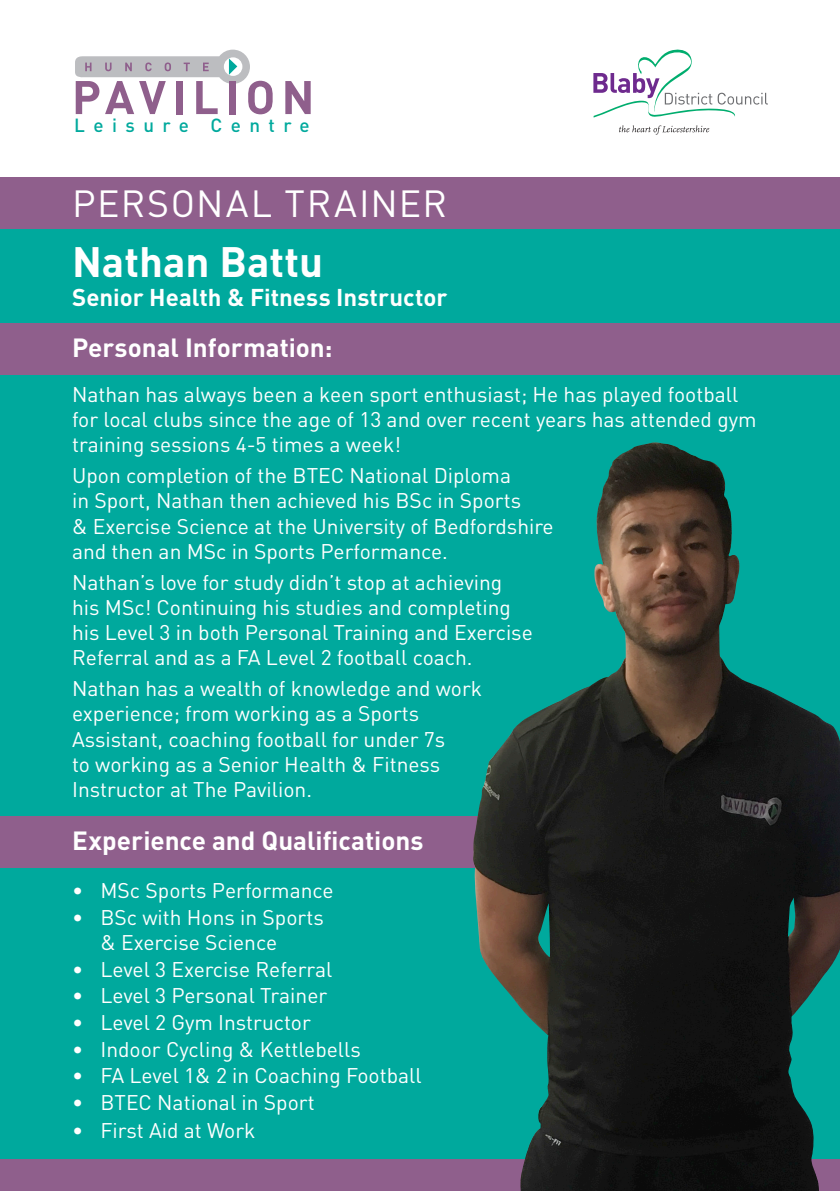
<style>
.page{position:relative;width:840px;height:1191px;background:#fff}
.page>*{position:absolute;margin:0;border:0;box-sizing:border-box;transform-origin:0 0}
.t1{font:700 42px "DIN";color:#fff}
.t2{font:37.4px "DIN";letter-spacing:.045em;color:#fff}
.t3{font:700 26px "DIN";color:#fff}
.t4{font:700 24px "DIN";color:#fff}
.t5{font:21px/25.2px "DIN";color:#fff}
.t6{font:500 18.8px "DIN";letter-spacing:.45em;color:#00a99d}
</style>
<div class="page">
<div style="left:0;top:193px;width:839px;height:998px;background:#00a99d"></div>
<div style="left:0;top:1159px;width:839px;height:32px;background:#8f5f8c"></div>
<div style="left:0;top:323px;width:839px;height:51px;background:#8f5f8c"></div>
<div style="left:0;top:816px;width:839px;height:51px;background:#8f5f8c"></div>
<div style="left:0;top:177px;width:839px;height:51px;background:#8f5f8c"></div>
<svg style="left:285px;top:81px;width:25px;height:33px"></svg>
<svg style="left:75px;top:50px;width:197px;height:64px"></svg>
<svg style="left:619px;top:125px;width:90px;height:10px"></svg>
<svg style="left:593px;top:49px;width:174px;height:69px"></svg>
<img style="left:472px;top:442px;width:367px;height:749px">
<p class="t6" style="left:74px;top:114px;width:237px">Leisure Centre</p>
<h2 class="t2" style="left:72px;top:181px;width:376px">PERSONAL TRAINER</h2>
<h1 class="t1" style="left:72px;top:234px;width:252px">Nathan Battu</h1>
<p class="t4" style="left:72px;top:281px;width:377px">Senior Health &amp; Fitness Instructor</p>
<p class="t3" style="left:72px;top:330px;width:262px">Personal Information:</p>
<p class="t5" style="left:72px;top:381px;width:685px">Nathan has always been a keen sport enthusiast; He has played football for local clubs since the age of 13 and over recent years has attended gym training sessions 4-5 times a week!</p>
<p class="t5" style="left:72px;top:462px;width:483px">Upon completion of the BTEC National Diploma<br>in Sport, Nathan then achieved his BSc in Sports<br>&amp; Exercise Science at the University of Bedfordshire and then an MSc in Sports Performance.</p>
<p class="t5" style="left:72px;top:569px;width:462px">Nathan’s love for study didn’t stop at achieving his MSc! Continuing his studies and completing his Level 3 in both Personal Training and Exercise Referral and as a FA Level 2 football coach.</p>
<p class="t5" style="left:72px;top:675px;width:411px">Nathan has a wealth of knowledge and work experience; from working as a Sports Assistant, coaching football for under 7s<br>to working as a Senior Health &amp; Fitness Instructor at The Pavilion.</p>
<p class="t3" style="left:72px;top:824px;width:353px">Experience and Qualifications</p>
<p class="t5" style="left:72px;top:877px;width:263px">• MSc Sports Performance</p>
<p class="t5" style="left:100px;top:904px;width:225px;text-indent:-28px">• BSc with Hons in Sports &amp; Exercise Science</p>
<p class="t5" style="left:72px;top:956px;width:262px">• Level 3 Exercise Referral</p>
<p class="t5" style="left:72px;top:982px;width:257px">• Level 3 Personal Trainer</p>
<p class="t5" style="left:72px;top:1009px;width:240px">• Level 2 Gym Instructor</p>
<p class="t5" style="left:72px;top:1036px;width:290px">• Indoor Cycling &amp; Kettlebells</p>
<p class="t5" style="left:72px;top:1062px;width:351px">• FA Level 1&amp; 2 in Coaching Football</p>
<p class="t5" style="left:72px;top:1089px;width:244px">• BTEC National in Sport</p>
<p class="t5" style="left:72px;top:1117px;width:185px">• First Aid at Work</p>
</div>
